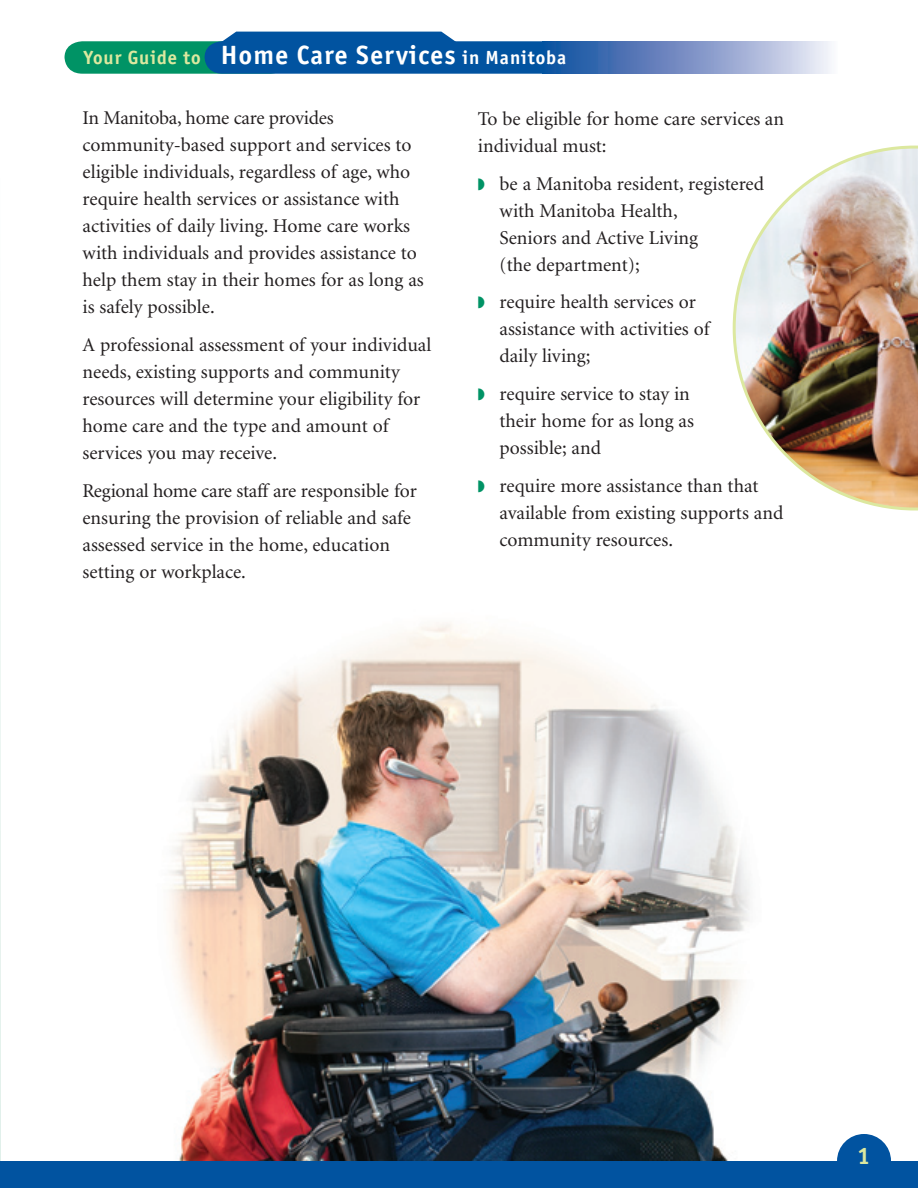
<style>
.page{position:relative;width:918px;height:1188px;background:#fff}
.page>*{position:absolute;margin:0;border:0;box-sizing:border-box;transform-origin:0 0}
.t1{font:700 26.55px "Officina San ITC";letter-spacing:.05em;color:#fff}
.t2{font:700 24px "Officina San ITC";color:#dce89f}
.t3{font:19.5px/27px "Minion";color:#231f20}
.s1{font-size:19.05px;color:#dce89f}
.s2{font-size:19.05px}
.s3{color:#009365}
</style>
<div class="page">
<svg style="left:0;top:162px;width:1px;height:1026px"></svg>
<svg style="left:65px;top:32px;width:478px;height:42px;background:#22789f"></svg>
<div style="left:543px;top:41px;width:294px;height:33px;background:linear-gradient(to right,#0a469b,#f2eaf6)"></div>
<img style="left:733px;top:146px;width:185px;height:365px">
<img style="left:169px;top:622px;width:673px;height:539px">
<div style="left:0;top:1161px;width:918px;height:27px;background:#0153a0"></div>
<div style="left:837px;top:1134px;width:54px;height:54px;background:#0153a0;border-radius:50%"></div>
<p class="t1" style="left:84px;top:38px;width:484px"><span class="s1">Your Guide to</span> Home Care Services <span class="s2">in Manitoba</span></p>
<p class="t3" style="left:83px;top:105px;width:343px">In Manitoba, home care provides community-based support and services to eligible individuals, regardless of age, who require health services or assistance with activities of daily living. Home care works with individuals and provides assistance to help them stay in their homes for as long as is safely possible.</p>
<p class="t3" style="left:83px;top:332px;width:350px">A professional assessment of your individual needs, existing supports and community resources will determine your eligibility for home care and the type and amount of services you may receive.</p>
<p class="t3" style="left:83px;top:478px;width:336px">Regional home care staff are responsible for ensuring the provision of reliable and safe assessed service in the home, education setting or workplace.</p>
<p class="t3" style="left:478px;top:106px;width:308px">To be eligible for home care services an individual must:</p>
<p class="t3" style="left:500px;top:171px;width:266px;text-indent:-22px"><span class="s3">◗</span> be a Manitoba resident, registered with Manitoba Health,<br>Seniors and Active Living<br>(the department);</p>
<p class="t3" style="left:500px;top:289px;width:212px;text-indent:-22px"><span class="s3">◗</span> require health services or assistance with activities of daily living;</p>
<p class="t3" style="left:500px;top:381px;width:196px;text-indent:-22px"><span class="s3">◗</span> require service to stay in their home for as long as possible; and</p>
<p class="t3" style="left:500px;top:473px;width:285px;text-indent:-22px"><span class="s3">◗</span> require more assistance than that available from existing supports and community resources.</p>
<p class="t2" style="left:858px;top:1140px;width:14px">1</p>
</div>
